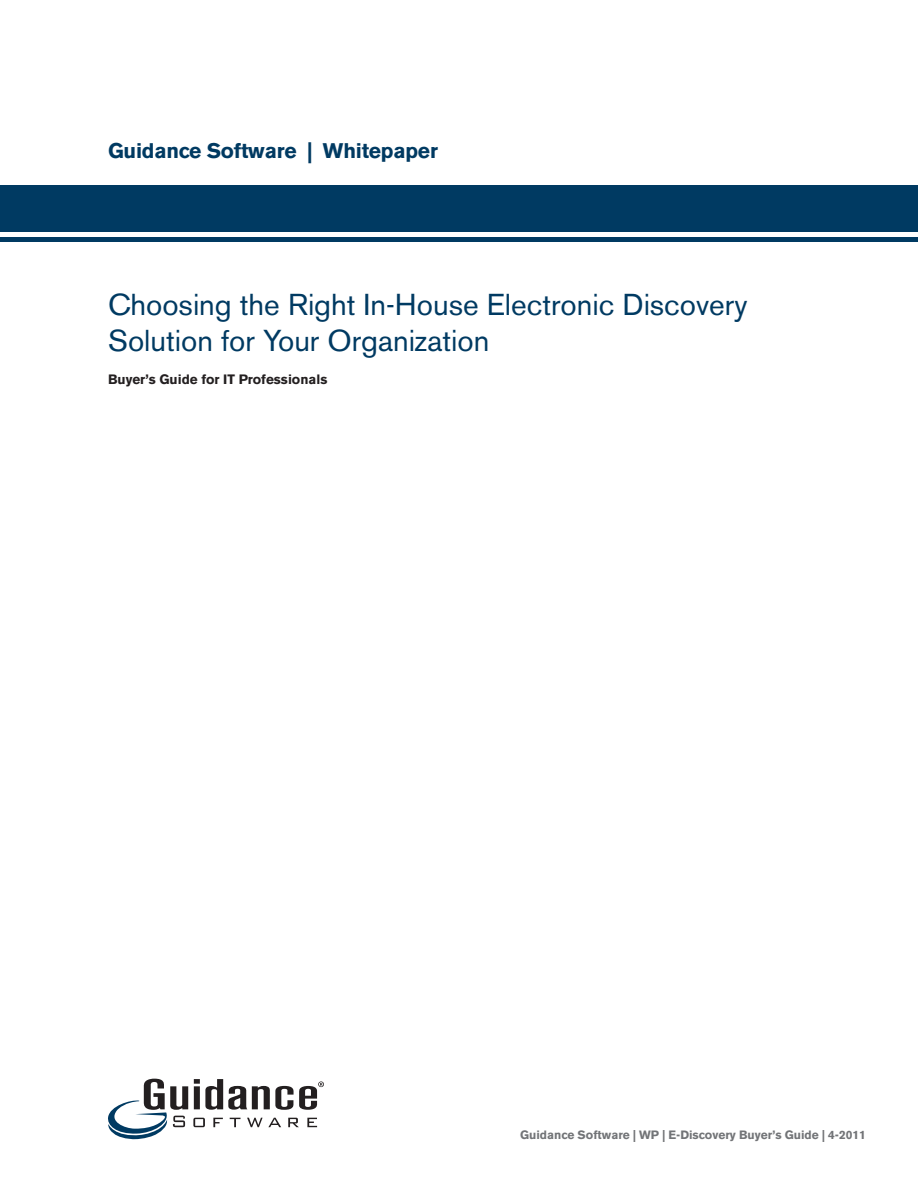
<style>
.page{position:relative;width:918px;height:1188px;background:#fff}
.page>*{position:absolute;margin:0;border:0;box-sizing:border-box;transform-origin:0 0}
.t1{font:30px/36px "Akzidenz Grotesk BE";color:#003a62}
.subhead_CAPS{font:700 21px "Akzidenz Grotesk BE";letter-spacing:-.01em;color:#003a62}
.t2{font:700 13.5px "Akzidenz Grotesk BE";color:#231f20}
.t3{font:700 12px "Akzidenz Grotesk BE";color:#727477}
</style>
<div class="page">
<div style="left:0;top:186px;width:918px;height:46px;background:#003a62"></div>
<div style="left:0;top:237px;width:918px;height:5px;background:#003a62"></div>
<svg style="left:108px;top:1079px;width:216px;height:60px"></svg>
<p class="subhead_CAPS" style="left:108px;top:138px;width:331px">Guidance Software | Whitepaper</p>
<p class="t1" style="left:108px;top:286px;width:641px">Choosing the Right In-House Electronic Discovery<br>Solution for Your Organization</p>
<p class="t2" style="left:108px;top:371px;width:221px">Buyer’s Guide for IT Professionals</p>
<p class="t3" style="left:520px;top:1128px;width:347px">Guidance Software | WP | E-Discovery Buyer’s Guide | 4-2011</p>
</div>
